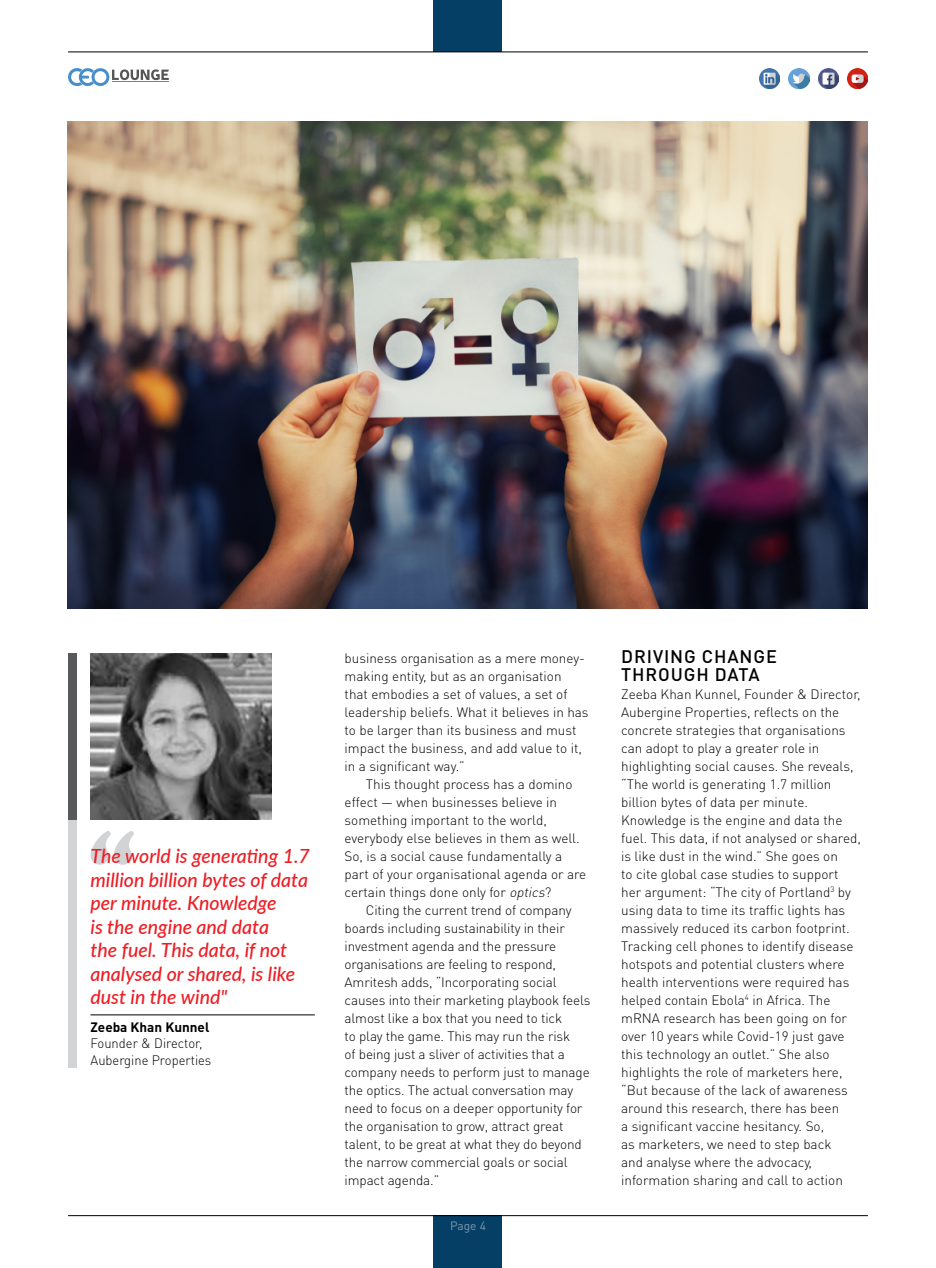
<style>
.page{position:relative;width:936px;height:1268px;background:#fff}
.page>*{position:absolute;margin:0;border:0;box-sizing:border-box;transform-origin:0 0}
.t1{font:italic 500 19.5px/23.4px "Lato";color:#ed1d24}
.t2{font:500 18px/18px "DIN Pro";letter-spacing:.05em;color:#000}
.t3{font:300 13.5px/18px "DIN Pro";color:#000}
.t4{font:300 13.5px/16.2px "DIN Pro";color:#000;scale:.96 1}
.t5{font:700 13.5px "DIN Pro";color:#000}
.t6{font:12px "DIN Pro";color:#7e99ad}
.s1{font-style:italic}
</style>
<div class="page">
<img style="left:68px;top:121px;width:799px;height:487px">
<svg style="left:90px;top:831px;width:44px;height:33px"></svg>
<div style="left:68px;top:653px;width:8px;height:414px;background:#d1d3d4"></div>
<div style="left:68px;top:653px;width:8px;height:166px;background:#58595b"></div>
<hr style="left:90px;top:1014px;width:225px;height:1px;background:#000">
<img style="left:90px;top:653px;width:182px;height:166px">
<div style="left:433px;top:0;width:69px;height:52px;background:#053f65"></div>
<div style="left:433px;top:1215px;width:69px;height:52px;background:#053f65"></div>
<hr style="left:68px;top:52px;width:799px;height:1px;background:#000">
<hr style="left:68px;top:1215px;width:799px;height:1px;background:#000">
<img style="left:818px;top:68px;width:20px;height:20px">
<img style="left:759px;top:68px;width:20px;height:20px">
<img style="left:788px;top:68px;width:21px;height:20px">
<img style="left:847px;top:68px;width:20px;height:20px">
<svg style="left:68px;top:68px;width:101px;height:18px"></svg>
<h1 class="t1" style="left:90px;top:843px;width:221px">The world is generating 1.7 million billion bytes of data per minute. Knowledge<br>is the engine and data<br>the fuel. This data, if not analysed or shared, is like dust in the wind"</h1>
<p class="t5" style="left:90px;top:1017px;width:120px">Zeeba Khan Kunnel</p>
<p class="t4" style="left:90px;top:1034px;width:127px">Founder &amp; Director,<br>Aubergine Properties</p>
<p class="t3" style="left:344px;top:648px;width:245px">business organisation as a mere money&shy;making entity, but as an organisation<br>that embodies a set of values, a set of leadership beliefs. What it believes in has to be larger than its business and must impact the business, and add value to it, in a significant way.”</p>
<p class="t3" style="left:344px;top:774px;width:243px;text-indent:21px">This thought process has a domino effect — when businesses believe in something important to the world, everybody else believes in them as well.<br>So, is a social cause fundamentally a part of your organisational agenda or are certain things done only for <span class="s1">optics</span>?</p>
<p class="t3" style="left:344px;top:900px;width:247px;text-indent:21px">Citing the current trend of company boards including sustainability in their investment agenda and the pressure organisations are feeling to respond, Amritesh adds, “Incorporating social causes into their marketing playbook feels almost like a box that you need to tick<br>to play the game. This may run the risk<br>of being just a sliver of activities that a company needs to perform just to manage the optics. The actual conversation may need to focus on a deeper opportunity for the organisation to grow, attract great talent, to be great at what they do beyond the narrow commercial goals or social impact agenda.”</p>
<p class="t6" style="left:450px;top:1217px;width:37px">Page 4</p>
<h2 class="t2" style="left:621px;top:646px;width:157px">DRIVING CHANGE<br>THROUGH DATA</h2>
<p class="t3" style="left:621px;top:684px;width:241px">Zeeba Khan Kunnel, Founder &amp; Director, Aubergine Properties, reflects on the concrete strategies that organisations can adopt to play a greater role in highlighting social causes. She reveals, “The world is generating 1.7 million billion bytes of data per minute.<br>Knowledge is the engine and data the fuel. This data, if not analysed or shared, is like dust in the wind.” She goes on<br>to cite global case studies to support her argument: “The city of Portland<sup>3</sup> by using data to time its traffic lights has massively reduced its carbon footprint.<br>Tracking cell phones to identify disease hotspots and potential clusters where health interventions were required has helped contain Ebola<sup>4</sup> in Africa. The mRNA research has been going on for over 10 years while Covid-19 just gave this technology an outlet.” She also highlights the role of marketers here, “But because of the lack of awareness around this research, there has been<br>a significant vaccine hesitancy. So,<br>as marketers, we need to step back<br>and analyse where the advocacy, information sharing and call to action</p>
</div>
